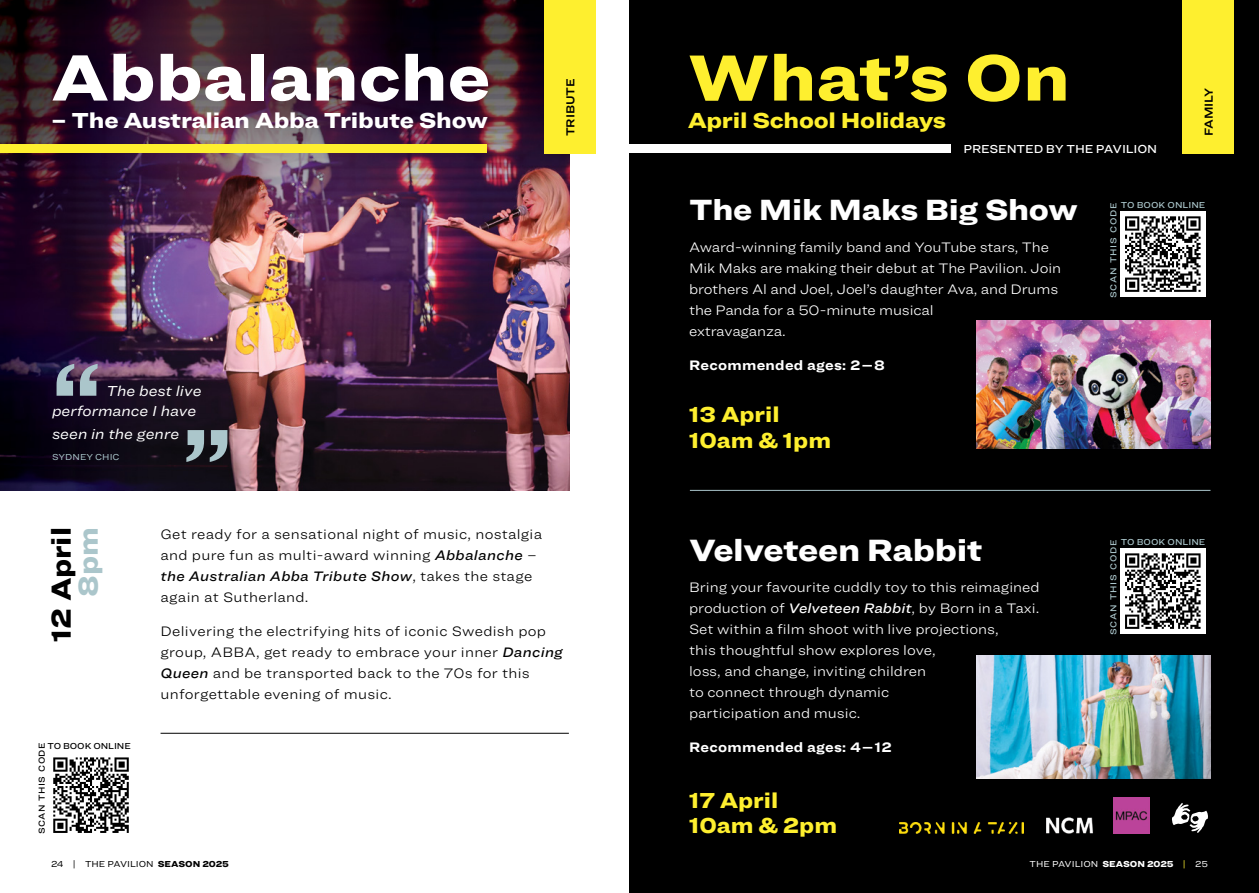
<style>
.page{position:relative;width:1259px;height:893px;background:#fff}
.page>*{position:absolute;margin:0;border:0;box-sizing:border-box;transform-origin:0 0}
.t1{font:900 92.25px "Ringside Wide";color:#abc6cb}
.t2{font:900 67.5px "Ringside Wide";color:#fff;scale:1.04 1}
.t3{font:900 67.5px "Ringside Wide";color:#feef2f;scale:1.04 1}
.t4{font:900 31.95px "Ringside Wide";letter-spacing:-.01em;color:#fff;scale:1.04 1}
.t5{font:900 30.3px "Ringside Wide";letter-spacing:-.01em;color:#fff;scale:1.04 1}
.t6{font:900 28.5px "Ringside Wide";color:#000}
.t7{font:900 28.5px "Ringside Wide";color:#abc6cb}
.t8{font:900 22.5px/25.5px "Ringside Wide";letter-spacing:-.005em;color:#feef2f}
.t9{font:900 22.5px "Ringside Wide";letter-spacing:-.01em;color:#fff;scale:1.04 1}
.t10{font:900 22.5px "Ringside Wide";letter-spacing:-.005em;color:#feef2f;scale:1.04 1}
.t11{font:italic 15px/20.7px "Ringside Wide";color:#fff}
.t12{font:300 14.25px/21px "Ringside Wide";letter-spacing:-.005em;color:#fff}
.t13{font:300 14.25px/21px "Ringside Wide";letter-spacing:.02em;color:#000}
.t14{font:14.25px "Ringside Wide Med Ital";letter-spacing:.02em;color:#000}
.t15{font:700 14.25px "Ringside Wide";letter-spacing:.02em;color:#fff}
.t16{font:500 12px "Ringside Wide";letter-spacing:-.01em;color:#fff}
.t17{font:12px "Ringside Wide Semi";letter-spacing:-.01em;color:#000}
.t18{font:500 9px "Ringside Wide";letter-spacing:.07em;color:#abc6cb}
.t19{font:500 9px "Ringside Wide";color:#abc6cb}
.t20{font:9px "Ringside Wide";color:#000}
.t21{font:9px "Ringside Wide";color:#fff}
.t22{font:500 9px "Ringside Wide";letter-spacing:.04em;color:#000}
.t23{font:500 9px "Ringside Wide";letter-spacing:-.01em;color:#000}
.t24{font:9px "Ringside Wide";color:#abc6cb}
.s1{font-family:"Ringside Wide Med Ital";font-weight:400}
.s2{font-family:"Ringside Wide";font-weight:300}
.s3{font-weight:900}
.s4{color:#feef2f}
</style>
<div class="page">
<img style="left:0;top:0;width:570px;height:491px">
<div style="left:629px;top:0;width:630px;height:893px;background:#000"></div>
<img style="left:977px;top:320px;width:233px;height:128px">
<img style="left:977px;top:656px;width:233px;height:122px">
<svg style="left:53px;top:757px;width:76px;height:76px"></svg>
<hr style="left:161px;top:733px;width:408px;height:1px;background:#000">
<hr style="left:690px;top:490px;width:520px;height:1px;background:#abc6cb">
<div style="left:1182px;top:0;width:51px;height:153px;background:#feef2f"></div>
<div style="left:544px;top:0;width:51px;height:153px;background:#feef2f"></div>
<div style="left:1120px;top:212px;width:85px;height:85px;background:#fff"></div>
<svg style="left:1125px;top:216px;width:75px;height:76px"></svg>
<div style="left:0;top:145px;width:487px;height:8px;background:#feef2f"></div>
<div style="left:629px;top:145px;width:322px;height:8px;background:#fff"></div>
<div style="left:1120px;top:549px;width:85px;height:85px;background:#fff"></div>
<svg style="left:1125px;top:553px;width:75px;height:76px"></svg>
<svg style="left:1172px;top:803px;width:36px;height:30px"></svg>
<img style="left:900px;top:822px;width:123px;height:12px">
<img style="left:1046px;top:818px;width:47px;height:15px">
<img style="left:1113px;top:797px;width:36px;height:36px">
<h2 class="t2" style="left:51px;top:26px;width:424px">Abbalanche</h2>
<h2 class="t3" style="left:687px;top:26px;width:369px">What’s On</h2>
<h3 class="t9" style="left:51px;top:103px;width:422px">– The Australian Abba Tribute Show</h3>
<h3 class="t10" style="left:687px;top:103px;width:250px">April School Holidays</h3>
<p class="t17" style="left:561px;top:136px;width:59px;rotate:-90deg">TRIBUTE</p>
<p class="t17" style="left:1199px;top:136px;width:50px;rotate:-90deg">FAMILY</p>
<h1 class="t1" style="left:52px;top:323px;width:50px">“</h1>
<p class="t11" style="left:52px;top:380px;width:151px;text-indent:55px">The best live performance I have</p>
<p class="t11" style="left:52px;top:423px;width:129px">seen in the genre</p>
<h1 class="t1" style="left:183px;top:389px;width:50px">”</h1>
<p class="t24" style="left:52px;top:451px;width:69px">SYDNEY CHIC</p>
<h3 class="t6" style="left:39px;top:642px;width:116px;rotate:-90deg">12 April</h3>
<h3 class="t7" style="left:66px;top:597px;width:71px;rotate:-90deg">8pm</h3>
<p class="t13" style="left:161px;top:523px;width:383px">Get ready for a sensational night of music, nostalgia and pure fun as multi-award winning <span class="s1">Abbalanche</span> –</p>
<p class="t14" style="left:161px;top:565px;width:373px">the Australian Abba Tribute Show<span class="s2">, takes the stage</span></p>
<p class="t13" style="left:161px;top:586px;width:149px">again at Sutherland.</p>
<p class="t13" style="left:161px;top:620px;width:404px">Delivering the electrifying hits of iconic Swedish pop group, ABBA, get ready to embrace your inner <span class="s1">Dancing Queen</span> and be transported back to the 70s for this unforgettable evening of music.</p>
<p class="t22" style="left:35px;top:834px;width:93px;rotate:-90deg">SCAN THIS CODE</p>
<p class="t23" style="left:47px;top:739px;width:85px">TO BOOK ONLINE</p>
<p class="t16" style="left:963px;top:140px;width:195px">PRESENTED BY THE PAVILION</p>
<h3 class="t5" style="left:689px;top:187px;width:375px">The Mik Maks Big Show</h3>
<p class="t12" style="left:689px;top:237px;width:374px">Award-winning family band and YouTube stars, The Mik Maks are making their debut at The Pavilion. Join brothers Al and Joel, Joel’s daughter Ava, and Drums the Panda for a 50-minute musical<br>extravaganza.</p>
<p class="t15" style="left:689px;top:354px;width:198px">Recommended ages: 2-8</p>
<h3 class="t8" style="left:689px;top:401px;width:144px">13 April<br>10am &amp; 1pm</h3>
<p class="t18" style="left:1106px;top:298px;width:97px;rotate:-90deg">SCAN THIS CODE</p>
<p class="t19" style="left:1120px;top:198px;width:86px">TO BOOK ONLINE</p>
<h3 class="t4" style="left:689px;top:526px;width:284px">Velveteen Rabbit</h3>
<p class="t12" style="left:689px;top:577px;width:352px">Bring your favourite cuddly toy to this reimagined production of <span class="s1">Velveteen Rabbit</span>, by Born in a Taxi.<br>Set within a film shoot with live projections,<br>this thoughtful show explores love,<br>loss, and change, inviting children<br>to connect through dynamic<br>participation and music.</p>
<p class="t15" style="left:689px;top:736px;width:204px">Recommended ages: 4-12</p>
<h3 class="t8" style="left:689px;top:787px;width:150px">17 April<br>10am &amp; 2pm</h3>
<p class="t18" style="left:1106px;top:635px;width:97px;rotate:-90deg">SCAN THIS CODE</p>
<p class="t19" style="left:1120px;top:535px;width:86px">TO BOOK ONLINE</p>
<p class="t20" style="left:51px;top:857px;width:179px">24 | THE PAVILION <span class="s3">SEASON 2025</span></p>
<p class="t21" style="left:1029px;top:857px;width:180px">THE PAVILION <span class="s3">SEASON 2025</span> <span class="s4">|</span> 25</p>
</div>
